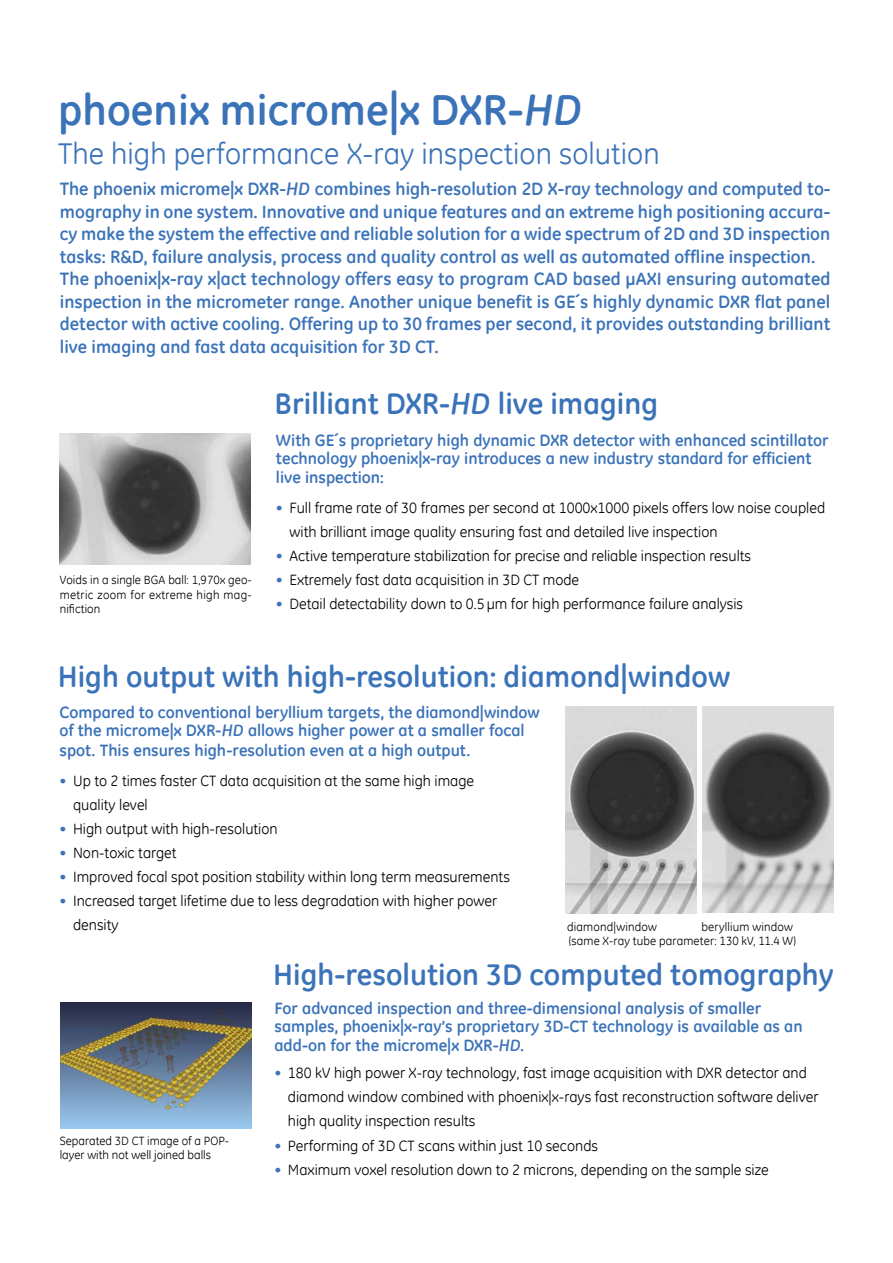
<style>
.page{position:relative;width:893px;height:1263px;background:#fff}
.page>*{position:absolute;margin:0;border:0;box-sizing:border-box;transform-origin:0 0}
.t1{font:700 43.5px "GE Inspira";color:#3b73b9}
.t2{font:700 30px "GE Inspira";color:#3b73b9}
.t3{font:30px "GE Inspira";color:#3b73b9}
.t4{font:700 18px/22.5px "GE Inspira";color:#3b73b9}
.t5{font:700 16.5px/18px "GE Inspira";color:#3b73b9}
.t6{font:15px/24px "GE Inspira";color:#000}
.t7{font:12px/14.4px "GE Inspira";letter-spacing:.005em;color:#000;text-align:justify}
.s1{font-style:italic}
.s2{font-weight:700;color:#3b73b9}
.s3{color:#3b73b9}
</style>
<div class="page">
<img style="left:60px;top:433px;width:191px;height:131px">
<img style="left:565px;top:707px;width:132px;height:207px">
<img style="left:702px;top:707px;width:131px;height:206px">
<img style="left:60px;top:1002px;width:191px;height:126px">
<h1 class="t1" style="left:58px;top:82px;width:526px">phoenix microme|x DXR-<span class="s1">HD</span></h1>
<h2 class="t3" style="left:58px;top:134px;width:603px">The high performance X-ray inspection solution</h2>
<p class="t4" style="left:60px;top:177px;width:772px">The phoenix microme|x DXR-<span class="s1">HD</span> combines high-resolution 2D X-ray technology and computed to&shy;mography in one system. Innovative and unique features and an extreme high positioning accura&shy;cy make the system the effective and reliable solution for a wide spectrum of 2D and 3D inspection tasks: R&amp;D, failure analysis, process and quality control as well as automated offline inspection.<br>The phoenix|x-ray x|act technology offers easy to program CAD based µAXI ensuring automated inspection in the micrometer range. Another unique benefit is GE´s highly dynamic DXR flat panel detector with active cooling. Offering up to 30 frames per second, it provides outstanding brilliant live imaging and fast data acquisition for 3D CT.</p>
<h2 class="t2" style="left:275px;top:384px;width:385px">Brilliant DXR-<span class="s1">HD</span> live imaging</h2>
<p class="t7" style="left:60px;top:573px;width:194px">Voids in a single BGA ball: 1,970x geo&shy;metric zoom for extreme high mag&shy;nifiction</p>
<p class="t5" style="left:276px;top:430px;width:554px">With GE´s proprietary high dynamic DXR detector with enhanced scintillator technology phoenix|x-ray introduces a new industry standard for efficient</p>
<p class="t5" style="left:276px;top:468px;width:109px">live inspection:</p>
<p class="t6" style="left:289px;top:496px;width:537px;text-indent:-14px"><span class="s2">•</span> Full frame rate of 30 frames per second at 1000x1000 pixels offers low noise coupled with brilliant image quality ensuring fast and detailed live inspection</p>
<p class="t6" style="left:276px;top:544px;width:477px"><span class="s3">•</span> Active temperature stabilization for precise and reliable inspection results</p>
<p class="t6" style="left:276px;top:568px;width:305px"><span class="s3">•</span> Extremely fast data acquisition in 3D CT mode</p>
<p class="t6" style="left:276px;top:592px;width:469px"><span class="s3">•</span> Detail detectability down to 0.5µm for high performance failure analysis</p>
<h2 class="t2" style="left:58px;top:657px;width:674px">High output with high-resolution: diamond|window</h2>
<p class="t5" style="left:60px;top:703px;width:482px">Compared to conventional beryllium targets, the diamond|window of the microme|x DXR-<span class="s1">HD</span> allows higher power at a smaller focal</p>
<p class="t5" style="left:60px;top:741px;width:412px">spot. This ensures high-resolution even at a high output.</p>
<p class="t6" style="left:73px;top:768px;width:403px;text-indent:-13px"><span class="s3">•</span> Up to 2 times faster CT data acquisition at the same high image quality level</p>
<p class="t6" style="left:60px;top:816px;width:220px"><span class="s3">•</span> High output with high-resolution</p>
<p class="t6" style="left:60px;top:840px;width:119px"><span class="s3">•</span> Non-toxic target</p>
<p class="t6" style="left:60px;top:864px;width:452px"><span class="s3">•</span> Improved focal spot position stability within long term measurements</p>
<p class="t6" style="left:73px;top:889px;width:426px;text-indent:-14px"><span class="s3">•</span> Increased target lifetime due to less degradation with higher power density</p>
<p class="t7" style="left:567px;top:919px;width:91px">diamond|window</p>
<p class="t7" style="left:701px;top:919px;width:93px">beryllium window</p>
<p class="t7" style="left:569px;top:934px;width:229px">(same X-ray tube parameter: 130 kV, 11.4 W)</p>
<p class="t7" style="left:60px;top:1133px;width:171px">Separated 3D CT image of a POP&shy;layer with not well joined balls</p>
<h2 class="t2" style="left:273px;top:955px;width:562px">High-resolution 3D computed tomography</h2>
<p class="t5" style="left:274px;top:999px;width:530px">For advanced inspection and three-dimensional analysis of smaller samples, phoenix|x-ray’s proprietary 3D-CT technology is available as an</p>
<p class="t5" style="left:274px;top:1036px;width:251px">add-on for the microme|x DXR-<span class="s1">HD.</span></p>
<p class="t6" style="left:288px;top:1061px;width:532px;text-indent:-14px"><span class="s2">•</span> 180 kV high power X-ray technology, fast image acquisition with DXR detector and diamond window combined with phoenix|x-rays fast reconstruction software deliver high quality inspection results</p>
<p class="t6" style="left:274px;top:1133px;width:325px"><span class="s3">•</span> Performing of 3D CT scans within just 10 seconds</p>
<p class="t6" style="left:274px;top:1157px;width:496px"><span class="s3">•</span> Maximum voxel resolution down to 2 microns, depending on the sample size</p>
</div>
